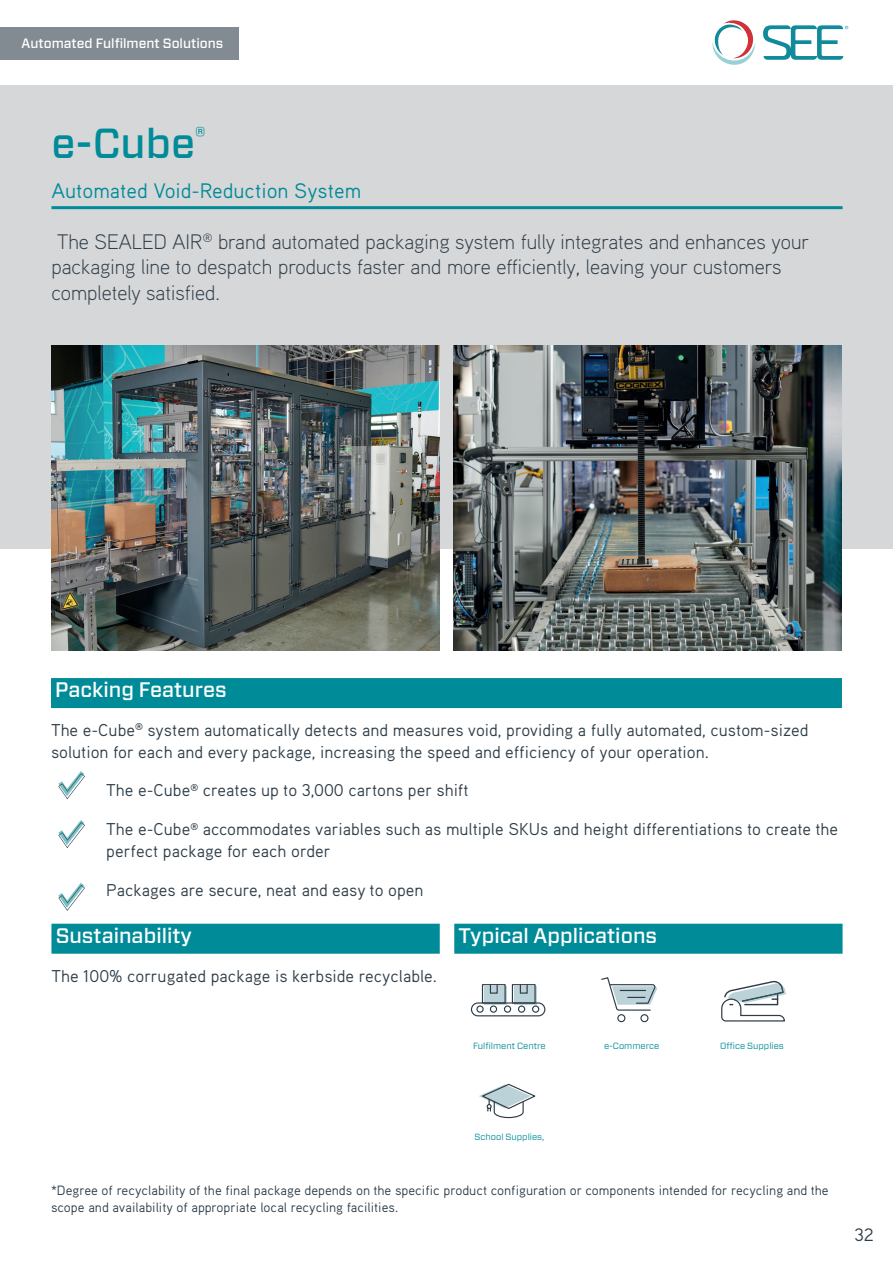
<style>
.page{position:relative;width:893px;height:1263px;background:#fff}
.page>*{position:absolute;margin:0;border:0;box-sizing:border-box;transform-origin:0 0}
.t1{font:500 42px "Forza";color:#008b98}
.t2{font:300 21px/25.5px "Aaux Pro OT";color:#2e3d48}
.t3{font:500 21px "Forza";color:#fff}
.t4{font:21px "Aaux Pro OT";color:#008b98}
.t5{font:18px "Aaux Pro OT";color:#2e3d48}
.t6{font:17.1px/21.8px "Aaux Pro OT";color:#2e3d48}
.t7{font:13.5px/16.5px "Aaux Pro OT";color:#2e3d48}
.t8{font:500 13.5px "Forza";color:#fff}
.t9{font:9px "Forza";color:#008b98}
</style>
<div class="page">
<svg style="left:712px;top:20px;width:43px;height:45px"></svg>
<svg style="left:763px;top:25px;width:85px;height:35px"></svg>
<div style="left:0;top:27px;width:238px;height:33px;background:#838b92"></div>
<div style="left:0;top:85px;width:893px;height:464px;background:#d6d7d9"></div>
<img style="left:51px;top:345px;width:388px;height:305px">
<img style="left:454px;top:345px;width:388px;height:305px">
<div style="left:51px;top:678px;width:791px;height:30px;background:#008b98"></div>
<svg style="left:58px;top:771px;width:27px;height:28px"></svg>
<svg style="left:58px;top:820px;width:27px;height:28px"></svg>
<svg style="left:58px;top:883px;width:27px;height:28px"></svg>
<div style="left:514px;top:986px;width:23px;height:18px;background:#bbd2d8"></div>
<div style="left:484px;top:986px;width:23px;height:18px;background:#bbd2d8"></div>
<div style="left:471px;top:1002px;width:74px;height:14px;border:1px solid #2f3c47;border-radius:6px"></div>
<div style="left:476px;top:1005px;width:8px;height:8px;border:1px solid #2f3c47;border-radius:50%"></div>
<div style="left:490px;top:1005px;width:7px;height:8px;border:1px solid #2f3c47;border-radius:50%"></div>
<div style="left:504px;top:1005px;width:7px;height:8px;border:1px solid #2f3c47;border-radius:50%"></div>
<div style="left:518px;top:1005px;width:7px;height:8px;border:1px solid #2f3c47;border-radius:50%"></div>
<div style="left:532px;top:1005px;width:7px;height:8px;border:1px solid #2f3c47;border-radius:50%"></div>
<div style="left:512px;top:984px;width:24px;height:19px;border:1px solid #2f3c47"></div>
<svg style="left:519px;top:984px;width:9px;height:10px"></svg>
<div style="left:482px;top:984px;width:24px;height:19px;border:1px solid #2f3c47"></div>
<svg style="left:489px;top:984px;width:9px;height:10px"></svg>
<svg style="left:479px;top:1083px;width:57px;height:36px"></svg>
<svg style="left:721px;top:981px;width:65px;height:40px"></svg>
<div style="left:640px;top:1014px;width:8px;height:8px;border:1px solid #2f3c47;border-radius:50%"></div>
<div style="left:617px;top:1014px;width:8px;height:8px;border:1px solid #2f3c47;border-radius:50%"></div>
<svg style="left:601px;top:977px;width:56px;height:34px"></svg>
<div style="left:454px;top:924px;width:389px;height:30px;background:#008b98"></div>
<div style="left:51px;top:924px;width:389px;height:30px;background:#008b98"></div>
<hr style="left:51px;top:206px;width:792px;height:3px;background:#008b98">
<p class="t8" style="left:22px;top:34px;width:203px">Automated Fulfilment Solutions</p>
<h1 class="t1" style="left:51px;top:116px;width:156px">e-Cube<sup>®</sup></h1>
<p class="t4" style="left:51px;top:177px;width:311px">Automated Void-Reduction System</p>
<p class="t2" style="left:51px;top:228px;width:759px">The SEALED AIR<sup>®</sup> brand automated packaging system fully integrates and enhances your packaging line to despatch products faster and more efficiently, leaving your customers completely satisfied.</p>
<p class="t3" style="left:55px;top:676px;width:173px">Packing Features</p>
<p class="t6" style="left:51px;top:719px;width:759px">The e-Cube<sup>®</sup> system automatically detects and measures void, providing a fully automated, custom-sized solution for each and every package, increasing the speed and efficiency of your operation.</p>
<p class="t6" style="left:106px;top:779px;width:364px">The e-Cube<sup>®</sup> creates up to 3,000 cartons per shift</p>
<p class="t6" style="left:106px;top:818px;width:733px">The e-Cube<sup>®</sup> accommodates variables such as multiple SKUs and height differentiations to create the perfect package for each order</p>
<p class="t6" style="left:106px;top:878px;width:319px">Packages are secure, neat and easy to open</p>
<p class="t3" style="left:56px;top:921px;width:138px">Sustainability</p>
<p class="t3" style="left:458px;top:921px;width:200px">Typical Applications</p>
<p class="t6" style="left:51px;top:964px;width:387px">The 100% corrugated package is kerbside recyclable.</p>
<p class="t9" style="left:473px;top:1039px;width:74px">Fulfilment Centre</p>
<p class="t9" style="left:604px;top:1039px;width:57px">e-Commerce</p>
<p class="t9" style="left:720px;top:1039px;width:65px">Office Supplies</p>
<p class="t9" style="left:474px;top:1131px;width:71px">School Supplies,</p>
<p class="t7" style="left:51px;top:1182px;width:779px">*Degree of recyclability of the final package depends on the specific product configuration or components intended for recycling and the scope and availability of appropriate local recycling facilities.</p>
<p class="t5" style="left:854px;top:1223px;width:21px">32</p>
</div>
